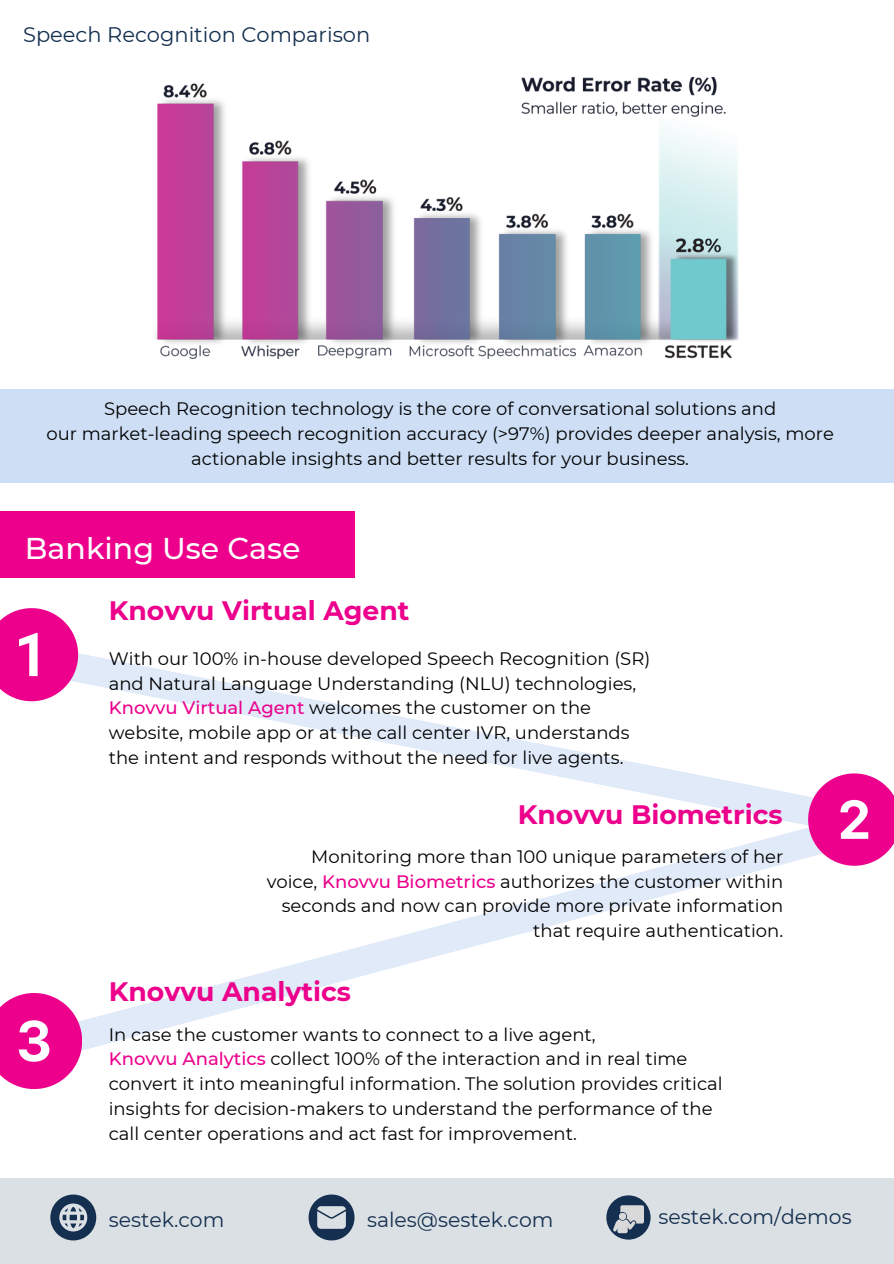
<style>
.page{position:relative;width:894px;height:1264px;background:#fff}
.page>*{position:absolute;margin:0;border:0;box-sizing:border-box;transform-origin:0 0}
.t1{font:500 30px "Montserrat";color:#fff}
.t2{font:700 26.7px "Montserrat";color:#ec008c}
.t3{font:21px "Montserrat";color:#142f4f}
.t4{font:20.4px "Montserrat";color:#142f4f}
.t5{font:18px/24.8px "Montserrat";color:#000}
.s1{font-weight:500;color:#ec008c}
</style>
<div class="page">
<div style="left:0;top:1178px;width:893px;height:85px;background:#dbe0e4"></div>
<svg style="left:50px;top:1194px;width:46px;height:46px"></svg>
<svg style="left:308px;top:1194px;width:46px;height:46px"></svg>
<div style="left:0;top:389px;width:893px;height:93px;background:#cddef5"></div>
<svg style="left:82px;top:830px;width:725px;height:220px"></svg>
<svg style="left:78px;top:652px;width:729px;height:178px"></svg>
<svg style="left:0;top:608px;width:78px;height:93px"></svg>
<svg style="left:807px;top:773px;width:86px;height:92px"></svg>
<svg style="left:0;top:993px;width:82px;height:95px"></svg>
<div style="left:606px;top:1195px;width:44px;height:44px;background:#142f4f;border-radius:50%"></div>
<svg style="left:612px;top:1205px;width:31px;height:28px"></svg>
<div style="left:0;top:511px;width:354px;height:66px;background:#ec008c"></div>
<img style="left:155px;top:78px;width:584px;height:281px">
<p class="t3" style="left:23px;top:21px;width:348px">Speech Recognition Comparison</p>
<h2 class="t5" style="left:104px;top:396px;width:673px">Speech Recognition technology is the core of conversational solutions and</h2>
<p class="t5" style="left:46px;top:421px;width:788px;text-align:center">our market-leadi ng speech recognition accuracy (&gt;97%) provides deeper analysis, more actionable i nsights and better results for your busi ness.</p>
<p class="t1" style="left:25px;top:530px;width:277px">Banki ng Use Case</p>
<p class="t2" style="left:109px;top:594px;width:302px">Knovvu Virtual Agent</p>
<h3 class="t5" style="left:109px;top:646px;width:543px">With our 100% i n-house developed Speech Recognition (SR) and Natural Language Understandi ng (NLU) technologies, <span class="s1">Knovvu Vi rtual Agent</span> welcomes the customer on the website, mobi le app or at the call center IVR, understands the i ntent and responds without the need for live agents.</h3>
<p class="t2" style="left:517px;top:798px;width:266px">Knovvu Biometrics</p>
<h2 class="t5" style="left:266px;top:844px;width:518px;text-align:right">Monitori ng more than 100 unique parameters of her voice, <span class="s1">Knovvu Biometrics</span> authorizes the customer withi n seconds and now can provide more private i nformation that requi re authentication.</h2>
<h2 class="t2" style="left:109px;top:974px;width:243px">Knovvu Analytics</h2>
<p class="t5" style="left:109px;top:1021px;width:488px">In case the customer wants to connect to a live agent,</p>
<p class="t5" style="left:109px;top:1046px;width:615px"><span class="s1">Knovvu Analytics</span> collect 100% of the i nteraction and i n real ti me convert it i nto meani ngful i nformation. The solution provides critical i nsights for decision-makers to understand the performance of the call center operations and act fast for i mprovement.</p>
<p class="t4" style="left:109px;top:1206px;width:117px">sestek.com</p>
<p class="t4" style="left:367px;top:1206px;width:188px">sales@sestek.com</p>
<h1 class="t4" style="left:658px;top:1204px;width:194px">sestek.com/demos</h1>
</div>
